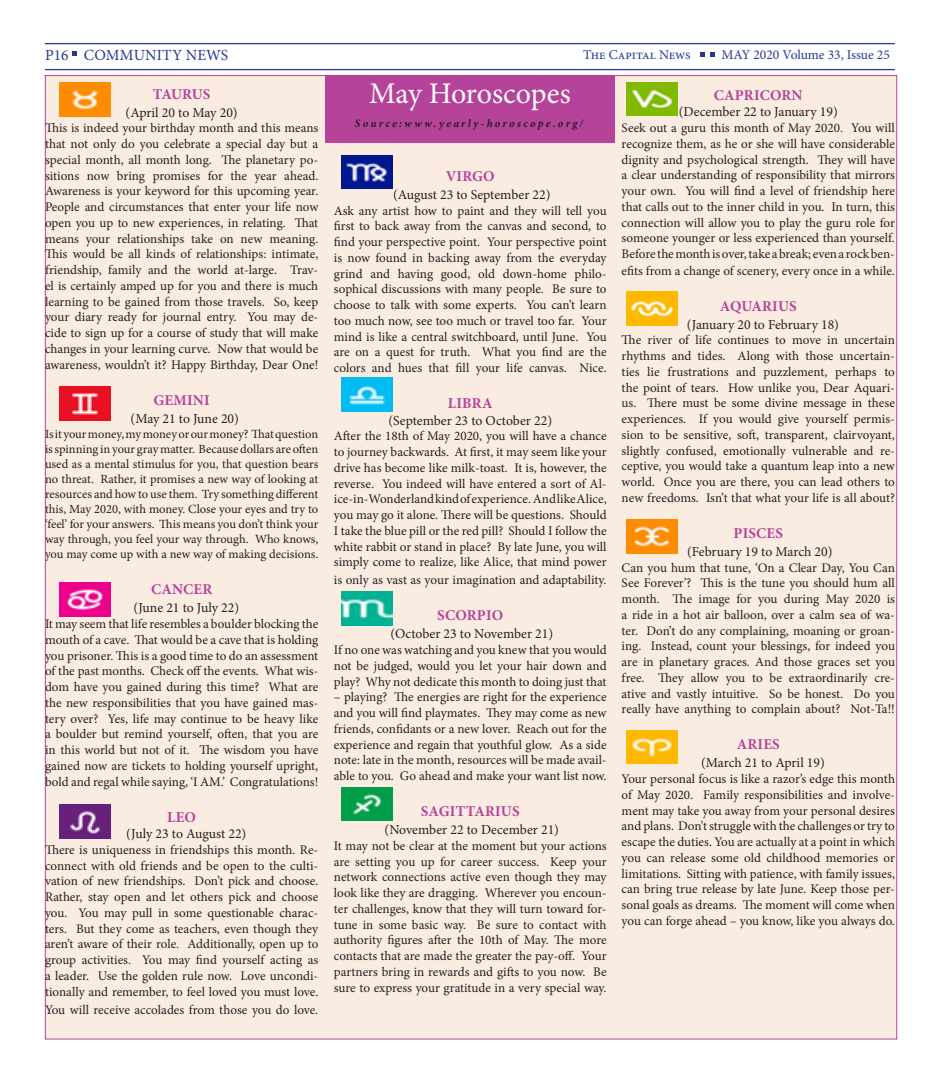
<style>
.page{position:relative;width:940px;height:1076px;background:#fff}
.page>*{position:absolute;margin:0;border:0;box-sizing:border-box;transform-origin:0 0}
.t1{font:30px "Minion Pro";color:#fff}
.t2{font:15.5px "Minion Pro";letter-spacing:.01em;color:#263893}
.t3{font:700 15px "Minion Pro";letter-spacing:.01em;color:#b54399}
.t4{font:13.75px "Minion Pro";color:#231f20}
.t5{font:13.5px "Minion Pro";color:#263893}
.t6{font:13.12px/15.8px "Minion Pro";letter-spacing:-.01em;color:#231f20;text-align:justify}
.t7{font:12.5px/15.1px "Minion Pro";letter-spacing:-.005em;color:#231f20;text-align:justify}
.t8{font:italic 700 11.25px "Minion Pro";letter-spacing:.195em;color:#231f20}
.s1{font-size:13.12px}
</style>
<div class="page">
<hr style="left:45px;top:43px;width:849px;height:1px;background:#263893">
<hr style="left:45px;top:69px;width:849px;height:1px;background:#263893">
<svg style="left:72px;top:51px;width:5px;height:5px"></svg>
<svg style="left:700px;top:53px;width:4px;height:4px"></svg>
<svg style="left:710px;top:53px;width:5px;height:4px"></svg>
<div style="left:45px;top:75px;width:852px;height:964px;background:#fbece2;border:1px solid #b54399"></div>
<div style="left:326px;top:75px;width:289px;height:67px;background:#b54399"></div>
<img style="left:341px;top:155px;width:52px;height:34px">
<img style="left:341px;top:378px;width:52px;height:33px">
<img style="left:342px;top:787px;width:50px;height:34px">
<img style="left:626px;top:82px;width:51px;height:34px">
<img style="left:626px;top:292px;width:51px;height:33px">
<img style="left:626px;top:520px;width:51px;height:33px">
<img style="left:626px;top:730px;width:51px;height:34px">
<img style="left:59px;top:83px;width:52px;height:33px">
<img style="left:59px;top:387px;width:52px;height:34px">
<img style="left:59px;top:582px;width:52px;height:34px">
<img style="left:59px;top:805px;width:52px;height:34px">
<img style="left:342px;top:592px;width:50px;height:33px">
<p class="t2" style="left:45px;top:44px;width:185px">P16 COMMUNITY NEWS</p>
<p class="t5" style="left:583px;top:45px;width:109px">The Capital News</p>
<p class="t5" style="left:721px;top:45px;width:170px">MAY 2020 Volume 33, Issue 25</p>
<p class="t3" style="left:153px;top:83px;width:59px">TAURUS</p>
<p class="t4" style="left:126px;top:103px;width:114px">(April 20 to May 20)</p>
<p class="t6" style="left:45px;top:120px;width:275px">This is indeed your birthday month and this means that not only do you celebrate a special day but a special month, all month long. The planetary po&shy;sitions now bring promises for the year ahead.<br>Awareness is your keyword for this upcoming year.<br>People and circumstances that enter your life now open you up to new experiences, in relating. That means your relationships take on new meaning.<br>This would be all kinds of relationships: intimate, friendship, family and the world at-large. Trav&shy;el is certainly amped up for you and there is much learning to be gained from those travels. So, keep your diary ready for journal entry. You may de&shy;cide to sign up for a course of study that will make changes in your learning curve. Now that would be awareness, wouldn’t it? Happy Birthday, Dear One!</p>
<p class="t3" style="left:154px;top:389px;width:58px">GEMINI</p>
<p class="t4" style="left:131px;top:409px;width:110px">(May 21 to June 20)</p>
<p class="t7" style="left:45px;top:426px;width:275px">Is it your money, my money or our money? That question is spinning in your gray matter. Because dollars are often used as a mental stimulus for you, that question bears no threat. Rather, it promises a new way of looking at resources and how to use them. Try something different this, May 2020, with money. Close your eyes and try to ‘feel’ for your answers. This means you don’t think your way through, you feel your way through. Who knows, you may come up with a new way of making decisions<span class="s1">.</span></p>
<p class="t3" style="left:151px;top:579px;width:63px">CANCER</p>
<p class="t4" style="left:133px;top:599px;width:107px">(June 21 to July 22)</p>
<p class="t6" style="left:45px;top:616px;width:275px">It may seem that life resembles a boulder blocking the mouth of a cave. That would be a cave that is holding you prisoner. This is a good time to do an assessment of the past months. Check off the events. What wis&shy;dom have you gained during this time? What are the new responsibilities that you have gained mas&shy;tery over? Yes, life may continue to be heavy like a boulder but remind yourself, often, that you are in this world but not of it. The wisdom you have gained now are tickets to holding yourself upright, bold and regal while saying, ‘I AM.’ Congratulations!</p>
<p class="t3" style="left:167px;top:806px;width:30px">LEO</p>
<p class="t4" style="left:126px;top:824px;width:122px">(July 23 to August 22)</p>
<p class="t6" style="left:45px;top:842px;width:275px">There is uniqueness in friendships this month. Re&shy;connect with old friends and be open to the culti&shy;vation of new friendships. Don’t pick and choose.<br>Rather, stay open and let others pick and choose you. You may pull in some questionable charac&shy;ters. But they come as teachers, even though they aren’t aware of their role. Additionally, open up to group activities. You may find yourself acting as a leader. Use the golden rule now. Love uncondi&shy;tionally and remember, to feel loved you must love.</p>
<p class="t6" style="left:45px;top:1002px;width:275px">You will receive accolades from those you do love.</p>
<p class="t1" style="left:369px;top:73px;width:203px">May Horoscopes</p>
<p class="t8" style="left:355px;top:115px;width:230px">Source:www.yearly-horoscope.org/</p>
<p class="t3" style="left:714px;top:84px;width:90px">CAPRICORN</p>
<p class="t4" style="left:679px;top:103px;width:160px">(December 22 to January 19)</p>
<p class="t6" style="left:621px;top:120px;width:275px">Seek out a guru this month of May 2020. You will recognize them, as he or she will have considerable dignity and psychological strength. They will have a clear understanding of responsibility that mirrors your own. You will find a level of friendship here that calls out to the inner child in you. In turn, this connection will allow you to play the guru role for someone younger or less experienced than yourself.<br>Before the month is over, take a break; even a rock ben&shy;efits from a change of scenery, every once in a while.</p>
<p class="t3" style="left:720px;top:295px;width:78px">AQUARIUS</p>
<p class="t4" style="left:687px;top:315px;width:154px">(January 20 to February 18)</p>
<p class="t6" style="left:621px;top:332px;width:275px">The river of life continues to move in uncertain rhythms and tides. Along with those uncertain&shy;ties lie frustrations and puzzlement, perhaps to the point of tears. How unlike you, Dear Aquari&shy;us. There must be some divine message in these experiences. If you would give yourself permis&shy;sion to be sensitive, soft, transparent, clairvoyant, slightly confused, emotionally vulnerable and re&shy;ceptive, you would take a quantum leap into a new world. Once you are there, you can lead others to new freedoms. Isn’t that what your life is all about?</p>
<p class="t3" style="left:733px;top:522px;width:51px">PISCES</p>
<p class="t4" style="left:687px;top:542px;width:147px">(February 19 to March 20)</p>
<p class="t6" style="left:621px;top:560px;width:275px">Can you hum that tune, ‘On a Clear Day, You Can See Forever’? This is the tune you should hum all month. The image for you during May 2020 is a ride in a hot air balloon, over a calm sea of wa&shy;ter. Don’t do any complaining, moaning or groan&shy;ing. Instead, count your blessings, for indeed you are in planetary graces. And those graces set you free. They allow you to be extraordinarily cre&shy;ative and vastly intuitive. So be honest. Do you really have anything to complain about? Not-Ta!!</p>
<p class="t3" style="left:736px;top:734px;width:45px">ARIES</p>
<p class="t4" style="left:701px;top:754px;width:125px">(March 21 to April 19)</p>
<p class="t6" style="left:621px;top:771px;width:275px">Your personal focus is like a razor’s edge this month of May 2020. Family responsibilities and involve&shy;ment may take you away from your personal desires and plans. Don’t struggle with the challenges or try to escape the duties. You are actually at a point in which you can release some old childhood memories or limitations. Sitting with patience, with family issues, can bring true release by late June. Keep those per&shy;sonal goals as dreams. The moment will come when you can forge ahead – you know, like you always do.</p>
<p class="t3" style="left:446px;top:165px;width:50px">VIRGO</p>
<p class="t4" style="left:393px;top:185px;width:159px">(August 23 to September 22)</p>
<p class="t6" style="left:334px;top:203px;width:274px">Ask any artist how to paint and they will tell you first to back away from the canvas and second, to find your perspective point. Your perspective point is now found in backing away from the everyday grind and having good, old down-home philo&shy;sophical discussions with many people. Be sure to choose to talk with some experts. You can’t learn too much now, see too much or travel too far. Your mind is like a central switchboard, until June. You are on a quest for truth. What you find are the colors and hues that fill your life canvas. Nice.</p>
<p class="t3" style="left:448px;top:393px;width:46px">LIBRA</p>
<p class="t4" style="left:388px;top:411px;width:165px">(September 23 to October 22)</p>
<p class="t6" style="left:334px;top:428px;width:274px">After the 18th of May 2020, you will have a chance to journey backwards. At first, it may seem like your drive has become like milk-toast. It is, however, the reverse. You indeed will have entered a sort of Al&shy;ice-in-Wonderland kind of experience. And like Alice, you may go it alone. There will be questions. Should I take the blue pill or the red pill? Should I follow the white rabbit or stand in place? By late June, you will simply come to realize, like Alice, that mind power</p>
<p class="t6" style="left:334px;top:572px;width:274px">is only as vast as your imagination and adaptability.</p>
<p class="t3" style="left:437px;top:605px;width:67px">SCORPIO</p>
<p class="t4" style="left:390px;top:625px;width:164px">(October 23 to November 21)</p>
<p class="t6" style="left:334px;top:642px;width:274px">If no one was watching and you knew that you would not be judged, would you let your hair down and play? Why not dedicate this month to doing just that</p>
<p class="t6" style="left:334px;top:689px;width:274px">– playing? The energies are right for the experience and you will find playmates. They may come as new friends, confidants or a new lover. Reach out for the experience and regain that youthful glow. As a side note: late in the month, resources will be made avail&shy;able to you. Go ahead and make your want list now.</p>
<p class="t3" style="left:421px;top:801px;width:100px">SAGITTARIUS</p>
<p class="t4" style="left:384px;top:820px;width:176px">(November 22 to December 21)</p>
<p class="t6" style="left:334px;top:838px;width:274px">It may not be clear at the moment but your actions are setting you up for career success. Keep your network connections active even though they may look like they are dragging. Wherever you encoun&shy;ter challenges, know that they will turn toward for&shy;tune in some basic way. Be sure to contact with authority figures after the 10th of May. The more contacts that are made the greater the pay-off. Your partners bring in rewards and gifts to you now. Be sure to express your gratitude in a very special way.</p>
</div>
